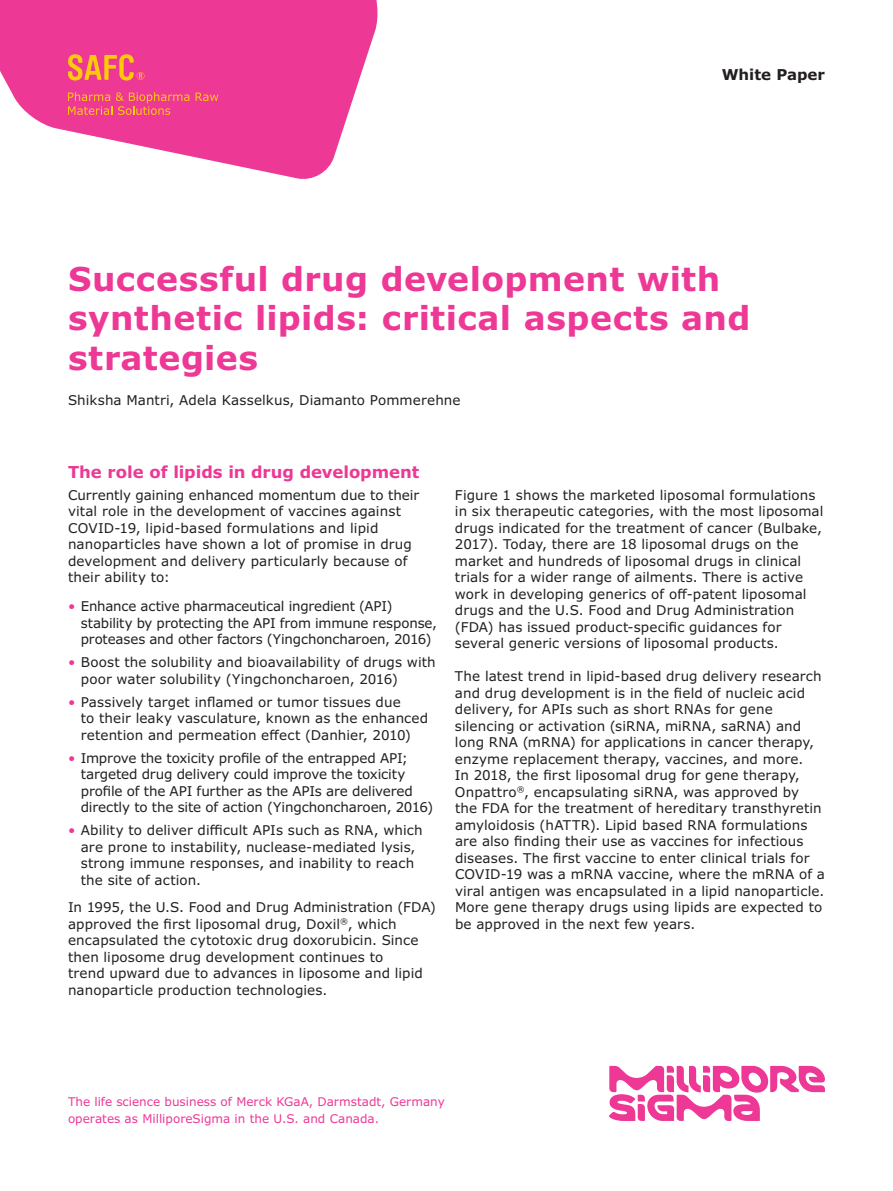
<style>
.page{position:relative;width:893px;height:1191px;background:#fff}
.page>*{position:absolute;margin:0;border:0;box-sizing:border-box;transform-origin:0 0}
.t1{font:700 33px/39.6px "Verdana Pro";letter-spacing:.01em;color:#ed3896}
.t2{font:700 16.5px "Verdana Pro";letter-spacing:-.005em;color:#ed3896}
.t3{font:700 15px "Verdana Pro";color:#231f20}
.t4{font:13.5px/16.5px "Verdana Pro";letter-spacing:.005em;color:#231f20}
.t5{font:13.5px/16.5px "Verdana Pro";letter-spacing:-.015em;color:#231f20}
.t6{font:12px/16.5px "Verdana Pro";color:#ed3896}
.s1{color:#ed3896}
</style>
<div class="page">
<svg style="left:0;top:0;width:378px;height:179px;fill:#ed3896"></svg>
<svg style="left:68px;top:54px;width:77px;height:27px;background:#f3715e"></svg>
<svg style="left:196px;top:93px;width:22px;height:8px"></svg>
<svg style="left:68px;top:92px;width:121px;height:23px;background:#f05678"></svg>
<svg style="left:609px;top:1065px;width:216px;height:56px"></svg>
<p class="t3" style="left:722px;top:64px;width:105px">White Paper</p>
<h1 class="t1" style="left:68px;top:259px;width:684px">Successful drug development with synthetic lipids: critical aspects and strategies</h1>
<p class="t4" style="left:68px;top:392px;width:394px">Shiksha Mantri, Adela Kasselkus, Diamanto Pommerehne</p>
<p class="t2" style="left:68px;top:461px;width:353px">The role of lipids in drug development</p>
<p class="t4" style="left:68px;top:487px;width:353px">Currently gaining enhanced momentum due to their vital role in the development of vaccines against COVID-19, lipid-based formulations and lipid nanoparticles have shown a lot of promise in drug development and delivery particularly because of their ability to:</p>
<p class="t5" style="left:81px;top:598px;width:358px;text-indent:-13px"><span class="s1">•</span> Enhance active pharmaceutical ingredient (API) stability by protecting the API from immune response, proteases and other factors (Yingchoncharoen, 2016)</p>
<p class="t4" style="left:81px;top:654px;width:356px;text-indent:-13px"><span class="s1">•</span> Boost the solubility and bioavailability of drugs with poor water solubility (Yingchoncharoen, 2016)</p>
<p class="t4" style="left:81px;top:694px;width:349px;text-indent:-13px"><span class="s1">•</span> Passively target inflamed or tumor tissues due<br>to their leaky vasculature, known as the enhanced retention and permeation effect (Danhier, 2010)</p>
<p class="t5" style="left:81px;top:749px;width:354px;text-indent:-13px"><span class="s1">•</span> Improve the toxicity profile of the entrapped API; targeted drug delivery could improve the toxicity profile of the API further as the APIs are delivered directly to the site of action (Yingchoncharoen, 2016)</p>
<p class="t4" style="left:81px;top:822px;width:343px;text-indent:-13px"><span class="s1">•</span> Ability to deliver difficult APIs such as RNA, which are prone to instability, nuclease-mediated lysis, strong immune responses, and inability to reach the site of action.</p>
<p class="t4" style="left:68px;top:899px;width:370px">In 1995, the U.S. Food and Drug Administration (FDA) approved the first liposomal drug, Doxil<sup>®</sup>, which encapsulated the cytotoxic drug doxorubicin. Since then liposome drug development continues to<br>trend upward due to advances in liposome and lipid nanoparticle production technologies.</p>
<p class="t4" style="left:455px;top:487px;width:370px">Figure 1 shows the marketed liposomal formulations in six therapeutic categories, with the most liposomal drugs indicated for the treatment of cancer (Bulbake, 2017). Today, there are 18 liposomal drugs on the market and hundreds of liposomal drugs in clinical trials for a wider range of ailments. There is active work in developing generics of off-patent liposomal drugs and the U.S. Food and Drug Administration (FDA) has issued product-specific guidances for several generic versions of liposomal products.</p>
<p class="t4" style="left:455px;top:668px;width:371px">The latest trend in lipid-based drug delivery research and drug development is in the field of nucleic acid delivery, for APIs such as short RNAs for gene silencing or activation (siRNA, miRNA, saRNA) and long RNA (mRNA) for applications in cancer therapy, enzyme replacement therapy, vaccines, and more.<br>In 2018, the first liposomal drug for gene therapy, Onpattro<sup>®</sup>, encapsulating siRNA, was approved by<br>the FDA for the treatment of hereditary transthyretin amyloidosis (hATTR). Lipid based RNA formulations are also finding their use as vaccines for infectious diseases. The first vaccine to enter clinical trials for COVID-19 was a mRNA vaccine, where the mRNA of a viral antigen was encapsulated in a lipid nanoparticle.<br>More gene therapy drugs using lipids are expected to be approved in the next few years.</p>
<p class="t6" style="left:68px;top:1094px;width:378px">The life science business of Merck KGaA, Darmstadt, Germany operates as MilliporeSigma in the U.S. and Canada.</p>
</div>
